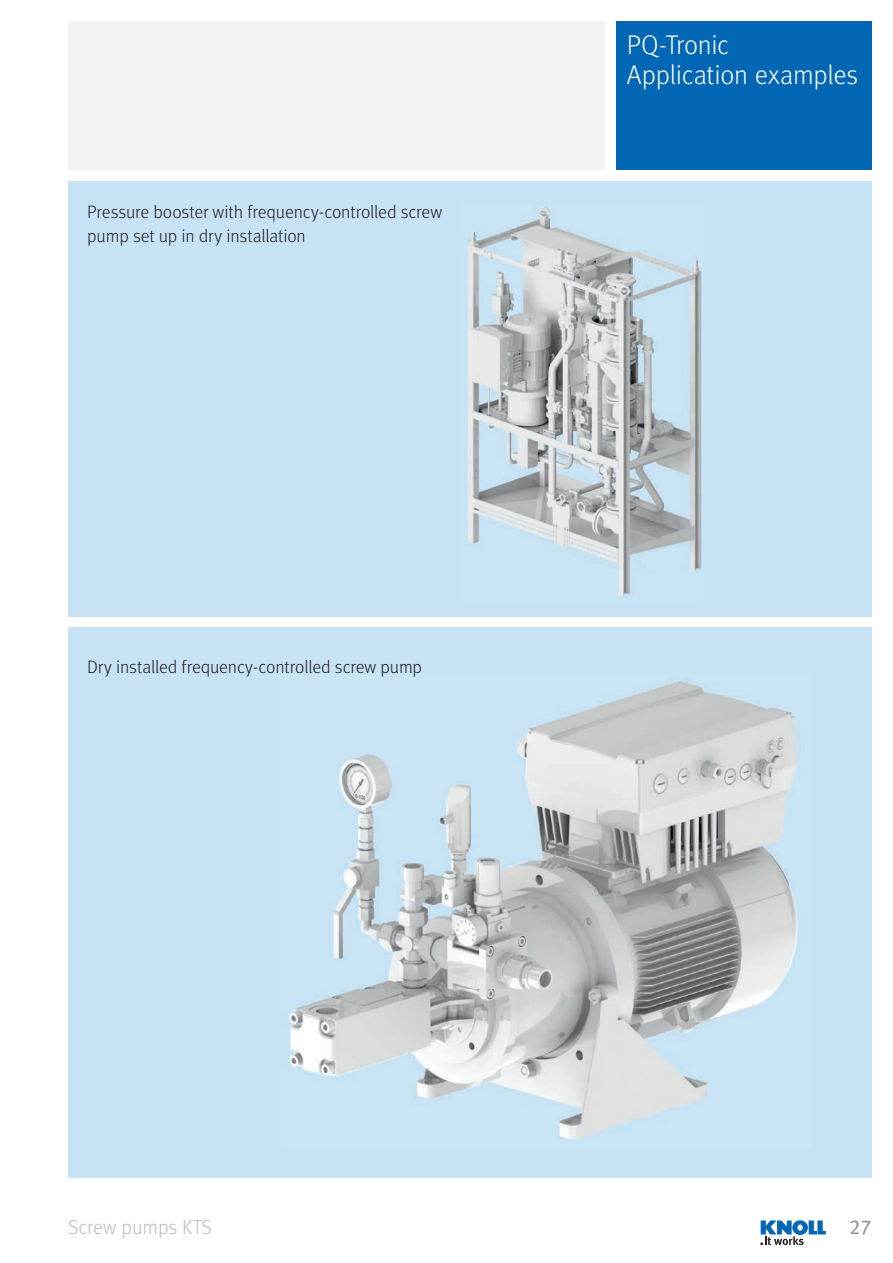
<style>
.page{position:relative;width:893px;height:1263px;background:#fff}
.page>*{position:absolute;margin:0;border:0;box-sizing:border-box;transform-origin:0 0}
.t1{font:27px/30px "Meta Light LF";letter-spacing:-.01em;color:#fff}
.t2{font:20.25px "Meta Light LF";color:#bcbdc0}
.t3{font:20.25px "Meta Book LF";color:#939598}
.t4{font:18px/24px "Meta Light LF";letter-spacing:-.01em;color:#231f20}
</style>
<div class="page">
<svg style="left:760px;top:1220px;width:66px;height:25px"></svg>
<div style="left:617px;top:21px;width:255px;height:149px;background:#0166b3"></div>
<div style="left:68px;top:21px;width:536px;height:149px;background:#f2f3f4"></div>
<div style="left:68px;top:181px;width:804px;height:436px;background:#c7e2f5"></div>
<div style="left:68px;top:627px;width:804px;height:551px;background:#c7e2f5"></div>
<img style="left:289px;top:681px;width:509px;height:459px">
<img style="left:467px;top:206px;width:235px;height:391px">
<p class="t4" style="left:87px;top:200px;width:357px">Pressure booster with frequency-controlled screw pump set up in dry installation</p>
<p class="t4" style="left:87px;top:655px;width:336px">Dry installed frequency-controlled screw pump</p>
<h1 class="t1" style="left:627px;top:30px;width:233px">PQ-Tronic<br>Application examples</h1>
<p class="t2" style="left:68px;top:1215px;width:146px">Screw pumps KTS</p>
<p class="t3" style="left:849px;top:1215px;width:24px">27</p>
</div>
